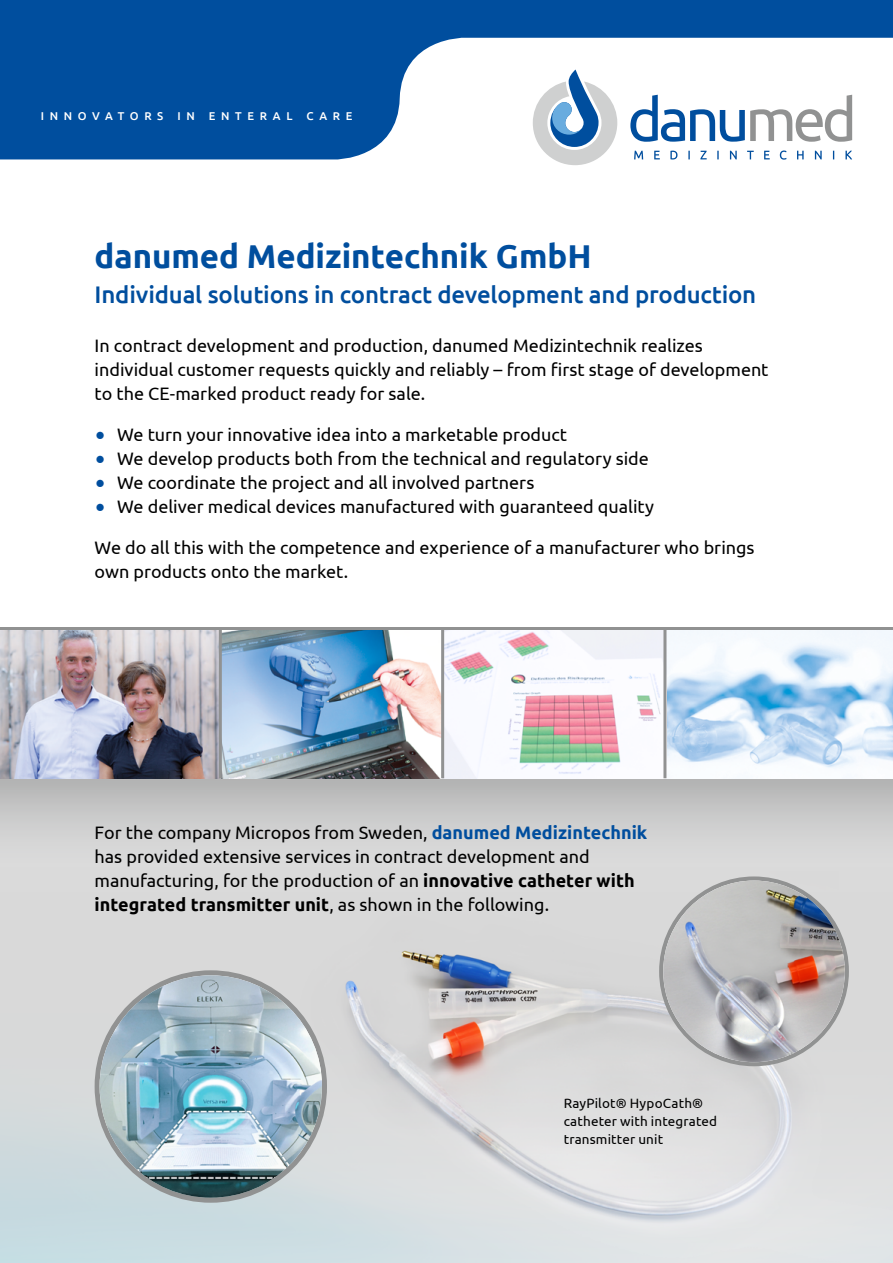
<style>
.page{position:relative;width:893px;height:1263px;background:#fff}
.page>*{position:absolute;margin:0;border:0;box-sizing:border-box;transform-origin:0 0}
.t1{font:700 33px "Ubuntu";color:#004e9e}
.t2{font:500 24px "Ubuntu";letter-spacing:-.01em;color:#004e9e}
.t3{font:18px/24px "Ubuntu";color:#000}
.t4{font:13.5px/18px "Ubuntu";letter-spacing:.01em;color:#000}
.t5{font:500 11.4px "Ubuntu";letter-spacing:.5em;color:#fff}
.s1{font-family:"Geneva";font-size:17.25px;color:#004e9e}
.s2{font-weight:700;color:#004e9e}
.s3{font-weight:700}
</style>
<div class="page">
<svg style="left:0;top:915px;width:893px;height:86px;background:#d0d2d4"></svg>
<svg style="left:0;top:627px;width:893px;height:288px;background:#cecece"></svg>
<img style="left:0;top:1001px;width:893px;height:262px">
<svg style="left:553px;top:159px;width:44px;height:6px"></svg>
<svg style="left:634px;top:159px;width:218px;height:1px"></svg>
<svg style="left:0;top:0;width:893px;height:159px;fill:#004e9e"></svg>
<div style="left:95px;top:970px;width:232px;height:233px;background:#919292;border-radius:50%"></div>
<img style="left:100px;top:975px;width:222px;height:223px;border-radius:111px">
<div style="left:659px;top:876px;width:190px;height:190px;background:#919292;border-radius:50%"></div>
<img style="left:663px;top:880px;width:182px;height:182px;border-radius:91px">
<img style="left:0;top:630px;width:219px;height:148px">
<img style="left:222px;top:630px;width:671px;height:148px">
<hr style="left:219px;top:628px;width:3px;height:150px;background:#919292">
<hr style="left:441px;top:628px;width:3px;height:150px;background:#919292">
<hr style="left:663px;top:628px;width:3px;height:150px;background:#919292">
<p class="t5" style="left:41px;top:109px;width:313px">INNOVATORS IN ENTERAL CARE</p>
<h1 class="t1" style="left:95px;top:236px;width:499px">danumed Medizintechnik GmbH</h1>
<h2 class="t2" style="left:95px;top:279px;width:663px">Individual solutions in contract development and production</h2>
<p class="t3" style="left:95px;top:333px;width:675px">In contract development and production, danumed Medizintechnik realizes individual customer requests quickly and reliably – from first stage of development to the CE-marked product ready for sale.</p>
<p class="t3" style="left:95px;top:422px;width:474px"><span class="s1">•</span> We turn your innovative idea into a marketable product</p>
<p class="t3" style="left:95px;top:446px;width:556px"><span class="s1">•</span> We develop products both from the technical and regulatory side</p>
<p class="t3" style="left:95px;top:470px;width:441px"><span class="s1">•</span> We coordinate the project and all involved partners</p>
<p class="t3" style="left:95px;top:494px;width:561px"><span class="s1">•</span> We deliver medical devices manufactured with guaranteed quality</p>
<p class="t3" style="left:95px;top:535px;width:661px">We do all this with the competence and experience of a manufacturer who brings own products onto the market.</p>
<p class="t3" style="left:95px;top:820px;width:554px">For the company Micropos from Sweden, <span class="s2">danumed Medizintechnik </span>has provided extensive services in contract development and manufacturing, for the production of an <span class="s3">innovative catheter with integrated transmitter unit</span>, as shown in the following.</p>
<p class="t4" style="left:564px;top:1094px;width:155px">RayPilot® HypoCath® catheter with integrated transmitter unit</p>
</div>
